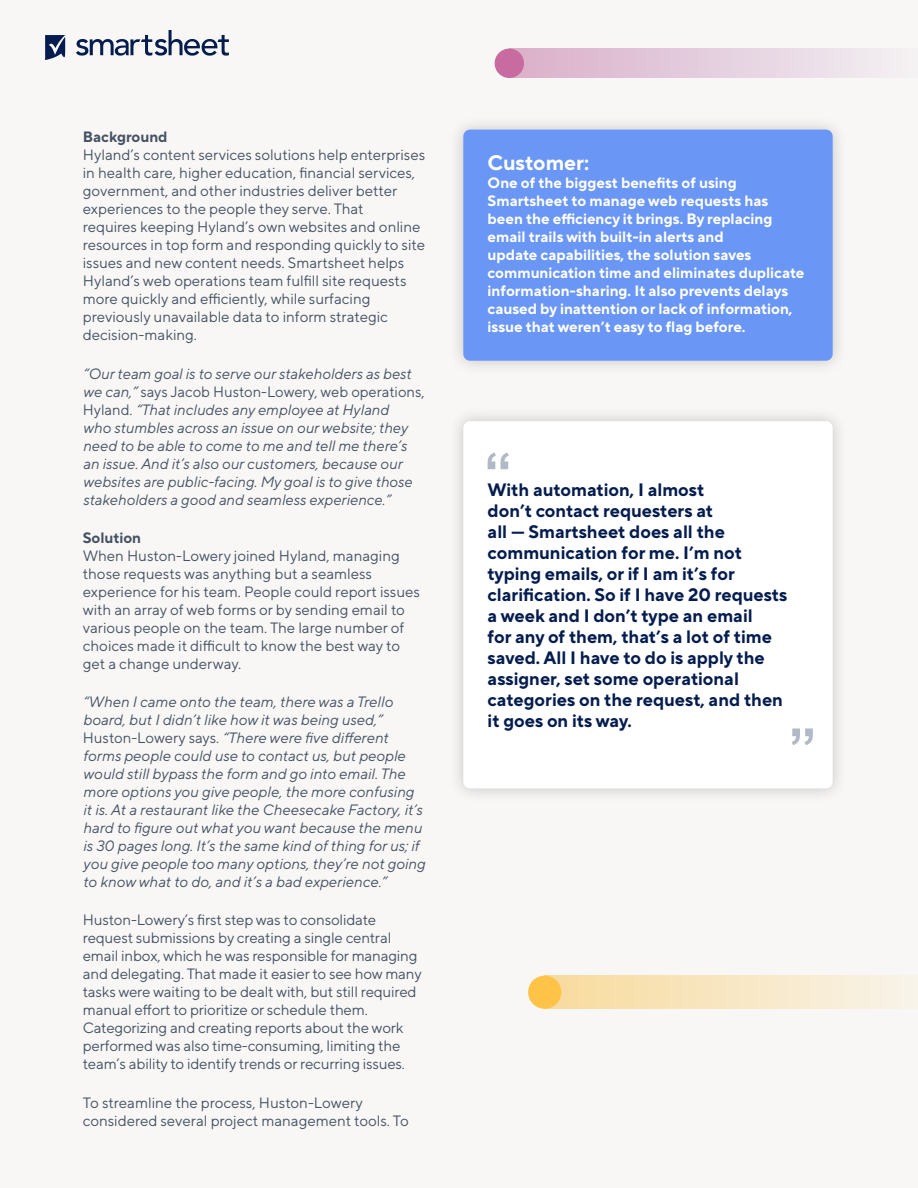
<style>
.page{position:relative;width:918px;height:1188px;background:#f8f7f5}
.page>*{position:absolute;margin:0;border:0;box-sizing:border-box;transform-origin:0 0}
.t1{font:700 21px "TT Norms Pro";color:#fff}
.t2{font:700 18px/21px "TT Norms Pro";color:#041c4e}
.t3{font:15px/18px "TT Norms Pro";color:#455264}
.t4{font:italic 15px/18px "TT Norms Pro";color:#455264}
.t5{font:700 15px/18px "TT Norms Pro";color:#fff}
.s1{font-weight:700}
.s2{font-style:normal}
</style>
<div class="page">
<svg style="left:76px;top:30px;width:153px;height:26px"></svg>
<svg style="left:45px;top:35px;width:20px;height:25px"></svg>
<div style="left:448px;top:114px;width:400px;height:262px;background:#000;opacity:.2"></div>
<div style="left:463px;top:130px;width:370px;height:231px;background:#6a96f6;border-radius:7px"></div>
<div style="left:448px;top:406px;width:400px;height:398px;background:#000;opacity:.2"></div>
<div style="left:463px;top:421px;width:370px;height:367px;background:#fff;border-radius:7px"></div>
<svg style="left:488px;top:453px;width:21px;height:16px"></svg>
<svg style="left:792px;top:729px;width:21px;height:16px"></svg>
<div style="left:495px;top:49px;width:29px;height:29px;background:#c76ba1;border-radius:50%"></div>
<img style="left:549px;top:976px;width:369px;height:32px">
<div style="left:528px;top:976px;width:33px;height:33px;background:#ffc447;border-radius:50%"></div>
<p class="t3" style="left:83px;top:127px;width:344px"><span class="s1">Background<br></span>Hyland’s content services solutions help enterprises in health care, higher education, financial services, government, and other industries deliver better experiences to the people they serve. That<br>requires keeping Hyland’s own websites and online resources in top form and responding quickly to site issues and new content needs. Smartsheet helps Hyland’s web operations team fulfill site requests more quickly and efficiently, while surfacing previously unavailable data to inform strategic decision-making.</p>
<p class="t4" style="left:83px;top:363px;width:343px">“Our team goal is to serve our stakeholders as best we can,” <span class="s2">says Jacob Huston-Lowery, web operations, Hyland.</span> “That includes any employee at Hyland<br>who stumbles across an issue on our website; they need to be able to come to me and tell me there’s an issue. And it’s also our customers, because our websites are public-facing. My goal is to give those stakeholders a good and seamless experience.”</p>
<p class="t3" style="left:83px;top:527px;width:339px"><span class="s1">Solution<br></span>When Huston-Lowery joined Hyland, managing those requests was anything but a seamless experience for his team. People could report issues with an array of web forms or by sending email to various people on the team. The large number of choices made it difficult to know the best way to get a change underway.</p>
<p class="t4" style="left:83px;top:692px;width:344px">“When I came onto the team, there was a Trello board, but I didn’t like how it was being used,” <span class="s2">Huston-Lowery says.</span> “There were five different forms people could use to contact us, but people would still bypass the form and go into email. The more options you give people, the more confusing it is. At a restaurant like the Cheesecake Factory, it’s hard to figure out what you want because the menu is 30 pages long. It’s the same kind of thing for us; if you give people too many options, they’re not going to know what to do, and it’s a bad experience.”</p>
<p class="t3" style="left:83px;top:910px;width:340px">Huston-Lowery’s first step was to consolidate request submissions by creating a single central email inbox, which he was responsible for managing and delegating. That made it easier to see how many tasks were waiting to be dealt with, but still required manual effort to prioritize or schedule them.<br>Categorizing and creating reports about the work performed was also time-consuming, limiting the team’s ability to identify trends or recurring issues.</p>
<p class="t3" style="left:83px;top:1092px;width:328px">To streamline the process, Huston-Lowery considered several project management tools. To</p>
<p class="t1" style="left:488px;top:147px;width:103px">Customer:</p>
<p class="t5" style="left:488px;top:173px;width:318px">One of the biggest benefits of using Smartsheet to manage web requests has been the efficiency it brings. By replacing email trails with built-in alerts and<br>update capabilities, the solution saves communication time and eliminates duplicate information-sharing. It also prevents delays caused by inattention or lack of information, issue that weren’t easy to flag before.</p>
<p class="t2" style="left:488px;top:477px;width:301px">With automation, I almost<br>don’t contact requesters at<br>all — Smartsheet does all the communication for me. I’m not typing emails, or if I am it’s for clarification. So if I have 20 requests a week and I don’t type an email<br>for any of them, that’s a lot of time saved. All I have to do is apply the assigner, set some operational categories on the request, and then it goes on its way.</p>
</div>
